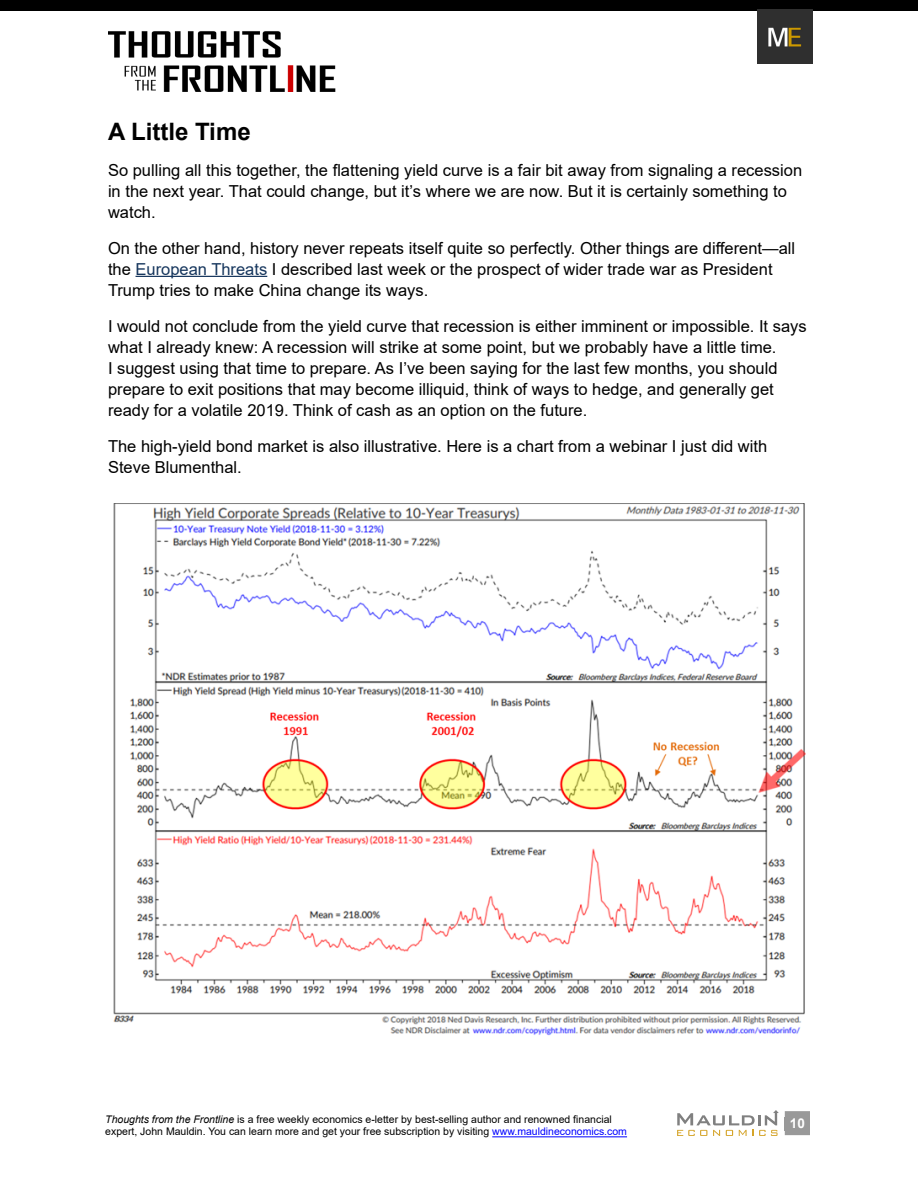
<style>
.page{position:relative;width:918px;height:1188px;background:#fff}
.page>*{position:absolute;margin:0;border:0;box-sizing:border-box;transform-origin:0 0}
.t1{font:700 24px "Arial";color:#000}
.t2{font:16.5px/21px "Arial";color:#000}
.t3{font:700 13.5px "Arial";color:#fff}
.t4{font:10.5px/12.6px "Arial";color:#000}
.s1{color:#16365d}
.s2{font-style:italic}
.s3{color:#00f}
</style>
<div class="page">
<div style="left:785px;top:1111px;width:25px;height:24px;background:#999"></div>
<hr style="left:492px;top:1136px;width:135px;height:1px;background:#00f">
<img style="left:108px;top:31px;width:228px;height:61px">
<div style="left:0;top:0;width:918px;height:11px;background:#000"></div>
<img style="left:758px;top:9px;width:55px;height:55px">
<svg style="left:677px;top:1110px;width:102px;height:26px"></svg>
<hr style="left:136px;top:276px;width:131px;height:1px;background:#16365d">
<img style="left:113px;top:503px;width:692px;height:533px">
<h1 class="t1" style="left:108px;top:115px;width:144px">A Little Time</h1>
<p class="t2" style="left:108px;top:159px;width:696px">So pulling all this together, the flattening yield curve is a fair bit away from signaling a recession in the next year. That could change, but it’s where we are now. But it is certainly something to watch.</p>
<p class="t2" style="left:108px;top:237px;width:689px">On the other hand, history never repeats itself quite so perfectly. Other things are different—all the <span class="s1">European Threats</span> I described last week or the prospect of wider trade war as President<br>Trump tries to make China change its ways.</p>
<p class="t2" style="left:108px;top:315px;width:700px">I would not conclude from the yield curve that recession is either imminent or impossible. It says what I already knew: A recession will strike at some point, but we probably have a little time.<br>I suggest using that time to prepare. As I’ve been saying for the last few months, you should prepare to exit positions that may become illiquid, think of ways to hedge, and generally get ready for a volatile 2019. Think of cash as an option on the future.</p>
<p class="t2" style="left:108px;top:436px;width:661px">The high-yield bond market is also illustrative. Here is a chart from a webinar I just did with<br>Steve Blumenthal.</p>
<p class="t4" style="left:105px;top:1113px;width:523px"><span class="s2">Thoughts from the Frontline</span> is a free weekly economics e-letter by best-selling author and renowned financial expert, John Mauldin. You can learn more and get your free subscription by visiting <span class="s3">www.mauldineconomics.com</span></p>
<p class="t3" style="left:790px;top:1113px;width:17px">10</p>
</div>
